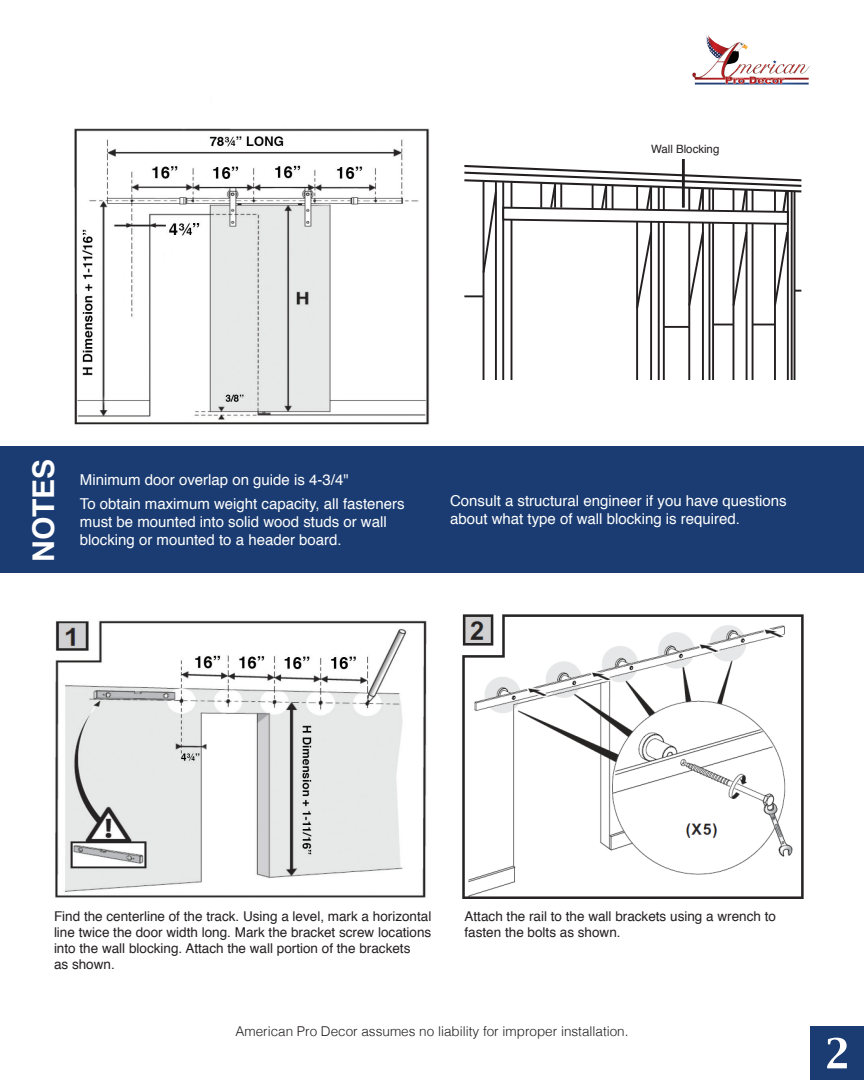
<style>
.page{position:relative;width:864px;height:1080px;background:#fff}
.page>*{position:absolute;margin:0;border:0;box-sizing:border-box;transform-origin:0 0}
.t1{font:700 30px "Helvetica";color:#fff}
.t2{font:15px/18px "Helvetica";color:#fff}
.t3{font:13.5px/16.2px "Helvetica";color:#231f20}
.t4{font:300 13.5px "Helvetica";color:#231f20}
.t5{font:11.4px "Helvetica";color:#231f20}
</style>
<div class="page">
<div style="left:810px;top:1026px;width:54px;height:54px;background:#1a3c72"></div>
<svg style="left:827px;top:1038px;width:20px;height:30px"></svg>
<hr style="left:483px;top:182px;width:1px;height:198px;background:#231f20">
<hr style="left:495px;top:182px;width:2px;height:198px;background:#231f20">
<hr style="left:502px;top:182px;width:2px;height:198px;background:#231f20">
<hr style="left:511px;top:182px;width:1px;height:198px;background:#231f20">
<hr style="left:636px;top:182px;width:2px;height:198px;background:#231f20">
<hr style="left:650px;top:182px;width:2px;height:198px;background:#231f20">
<hr style="left:658px;top:182px;width:2px;height:198px;background:#231f20">
<hr style="left:663px;top:182px;width:2px;height:198px;background:#231f20">
<hr style="left:688px;top:182px;width:2px;height:198px;background:#231f20">
<hr style="left:702px;top:182px;width:2px;height:198px;background:#231f20">
<hr style="left:709px;top:182px;width:1px;height:198px;background:#231f20">
<hr style="left:712px;top:182px;width:2px;height:198px;background:#231f20">
<hr style="left:733px;top:182px;width:1px;height:198px;background:#231f20">
<hr style="left:746px;top:182px;width:2px;height:198px;background:#231f20">
<hr style="left:752px;top:182px;width:2px;height:198px;background:#231f20">
<hr style="left:774px;top:182px;width:2px;height:198px;background:#231f20">
<hr style="left:787px;top:182px;width:2px;height:198px;background:#231f20">
<hr style="left:791px;top:182px;width:2px;height:198px;background:#231f20">
<hr style="left:794px;top:182px;width:1px;height:198px;background:#231f20">
<hr style="left:664px;top:326px;width:25px;height:2px;background:#231f20">
<svg style="left:714px;top:324px;width:19px;height:1px"></svg>
<svg style="left:754px;top:324px;width:20px;height:1px"></svg>
<svg style="left:464px;top:164px;width:337px;height:146px"></svg>
<hr style="left:682px;top:159px;width:3px;height:49px;background:#231f20">
<div style="left:0;top:446px;width:864px;height:127px;background:#1a3c72"></div>
<img style="left:74px;top:128px;width:356px;height:297px">
<img style="left:55px;top:620px;width:372px;height:278px">
<img style="left:462px;top:614px;width:342px;height:285px">
<img style="left:693px;top:35px;width:117px;height:49px">
<p class="t5" style="left:651px;top:141px;width:70px">Wall Blocking</p>
<p class="t1" style="left:19px;top:562px;width:105px;rotate:-90deg">NOTES</p>
<p class="t2" style="left:80px;top:471px;width:270px">Minimum door overlap on guide is 4-3/4"</p>
<p class="t2" style="left:80px;top:495px;width:326px">To obtain maximum weight capacity, all fasteners must be mounted into solid wood studs or wall blocking or mounted to a header board.</p>
<p class="t2" style="left:450px;top:492px;width:338px">Consult a structural engineer if you have questions about what type of wall blocking is required.</p>
<p class="t3" style="left:54px;top:908px;width:379px">Find the centerline of the track. Using a level, mark a horizontal line twice the door width long. Mark the bracket screw locations into the wall blocking. Attach the wall portion of the brackets<br>as shown.</p>
<p class="t3" style="left:465px;top:908px;width:313px">Attach the rail to the wall brackets using a wrench to fasten the bolts as shown.</p>
<p class="t4" style="left:235px;top:1020px;width:395px">American Pro Decor assumes no liability for improper installation.</p>
</div>
